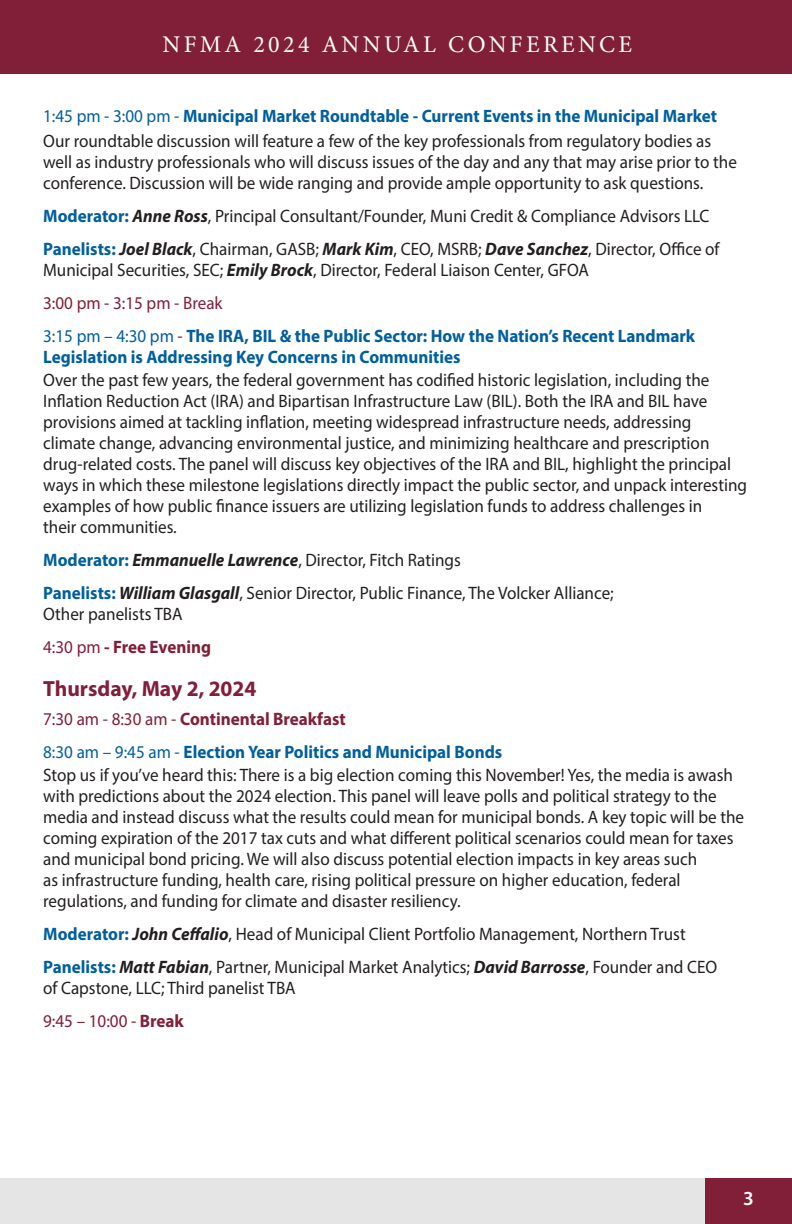
<style>
.page{position:relative;width:792px;height:1224px;background:#fff}
.page>*{position:absolute;margin:0;border:0;box-sizing:border-box;transform-origin:0 0}
.t1{font:24px "Minion Pro";letter-spacing:.14em;color:#fff}
.BODY-TEXT{font:700 22px "Myriad Pro";color:#811e39}
.t2{font:600 20px "Myriad Pro";color:#fff}
.t3{font:18px/21px "Myriad Pro";color:#231f20;scale:.95 1}
.t4{font:700 18px/21px "Myriad Pro";color:#005f9e;scale:.95 1}
.t5{font:700 18px "Myriad Pro";color:#811f38;scale:.95 1}
.t6{font:18px "Myriad Pro";color:#811f38;scale:.95 1}
.s1{font-weight:400}
.s2{font-weight:700;color:#005f9e}
.s3{font-weight:700;font-style:italic}
.s4{font-weight:400;color:#811f38}
.s5{font-weight:700}
</style>
<div class="page">
<div style="left:0;top:1178px;width:705px;height:46px;background:#e5e5e5"></div>
<div style="left:705px;top:1178px;width:87px;height:46px;background:#811f38"></div>
<div style="left:0;top:0;width:792px;height:73px;background:#811f38"></div>
<p class="t1" style="left:163px;top:28px;width:471px">NFMA 2024 ANNUAL CONFERENCE</p>
<p class="t4" style="left:43px;top:104px;width:711px"><span class="s1">1:45 pm - 3:00 pm -</span> Municipal Market Roundtable - Current Events in the Municipal Market</p>
<p class="t3" style="left:43px;top:130px;width:732px">Our roundtable discussion will feature a few of the key professionals from regulatory bodies as well as industry professionals who will discuss issues of the day and any that may arise prior to the conference. Discussion will be wide ranging and provide ample opportunity to ask questions.</p>
<p class="t3" style="left:43px;top:205px;width:703px"><span class="s2">Moderator:</span> <span class="s3">Anne Ross</span>, Principal Consultant/Founder, Muni Credit &amp; Compliance Advisors LLC</p>
<p class="t3" style="left:43px;top:238px;width:713px"><span class="s2">Panelists:</span> <span class="s3">Joel Black</span>, Chairman, GASB; <span class="s3">Mark Kim</span>, CEO, MSRB; <span class="s3">Dave Sanchez</span>, Director, Office of<br>Municipal Securities, SEC; <span class="s3">Emily Brock</span>, Director, Federal Liaison Center, GFOA</p>
<p class="t6" style="left:43px;top:291px;width:190px">3:00 pm - 3:15 pm - Break</p>
<p class="t4" style="left:43px;top:324px;width:688px"><span class="s1">3:15 pm – 4:30 pm</span> <span class="s4">-</span> The IRA, BIL &amp; the Public Sector: How the Nation’s Recent Landmark<br>Legislation is Addressing Key Concerns in Communities</p>
<p class="t3" style="left:43px;top:369px;width:742px">Over the past few years, the federal government has codified historic legislation, including the Inflation Reduction Act (IRA) and Bipartisan Infrastructure Law (BIL). Both the IRA and BIL have provisions aimed at tackling inflation, meeting widespread infrastructure needs, addressing climate change, advancing environmental justice, and minimizing healthcare and prescription drug-related costs. The panel will discuss key objectives of the IRA and BIL, highlight the principal ways in which these milestone legislations directly impact the public sector, and unpack interesting examples of how public finance issuers are utilizing legislation funds to address challenges in<br>their communities.</p>
<p class="t3" style="left:43px;top:549px;width:441px"><span class="s2">Moderator:</span> <span class="s3">Emmanuelle Lawrence</span>, Director, Fitch Ratings</p>
<p class="t3" style="left:43px;top:582px;width:602px"><span class="s2">Panelists:</span> <span class="s3">William Glasgall</span>, Senior Director, Public Finance, The Volcker Alliance;<br>Other panelists TBA</p>
<p class="t5" style="left:43px;top:635px;width:178px"><span class="s1">4:30 pm</span> - Free Evening</p>
<p class="BODY-TEXT" style="left:43px;top:674px;width:215px">Thursday, May 2, 2024</p>
<p class="t5" style="left:43px;top:707px;width:320px"><span class="s1">7:30 am - 8:30 am -</span> Continental Breakfast</p>
<p class="t4" style="left:43px;top:740px;width:485px"><span class="s1">8:30 am – 9:45 am -</span> Election Year Politics and Municipal Bonds</p>
<p class="t3" style="left:43px;top:764px;width:739px">Stop us if you’ve heard this: There is a big election coming this November! Yes, the media is awash with predictions about the 2024 election. This panel will leave polls and political strategy to the media and instead discuss what the results could mean for municipal bonds. A key topic will be the coming expiration of the 2017 tax cuts and what different political scenarios could mean for taxes and municipal bond pricing. We will also discuss potential election impacts in key areas such<br>as infrastructure funding, health care, rising political pressure on higher education, federal regulations, and funding for climate and disaster resiliency.</p>
<p class="t3" style="left:43px;top:923px;width:678px"><span class="s2">Moderator:</span> <span class="s3">John Ceffalio</span>, Head of Municipal Client Portfolio Management, Northern Trust</p>
<p class="t3" style="left:43px;top:956px;width:711px"><span class="s2">Panelists:</span> <span class="s3">Matt Fabian</span>, Partner, Municipal Market Analytics; <span class="s3">David Barrosse</span>, Founder and CEO of Capstone, LLC; Third panelist TBA</p>
<p class="t6" style="left:43px;top:1009px;width:150px">9:45 – 10:00 - <span class="s5">Break</span></p>
<p class="t2" style="left:743px;top:1186px;width:12px">3</p>
</div>
